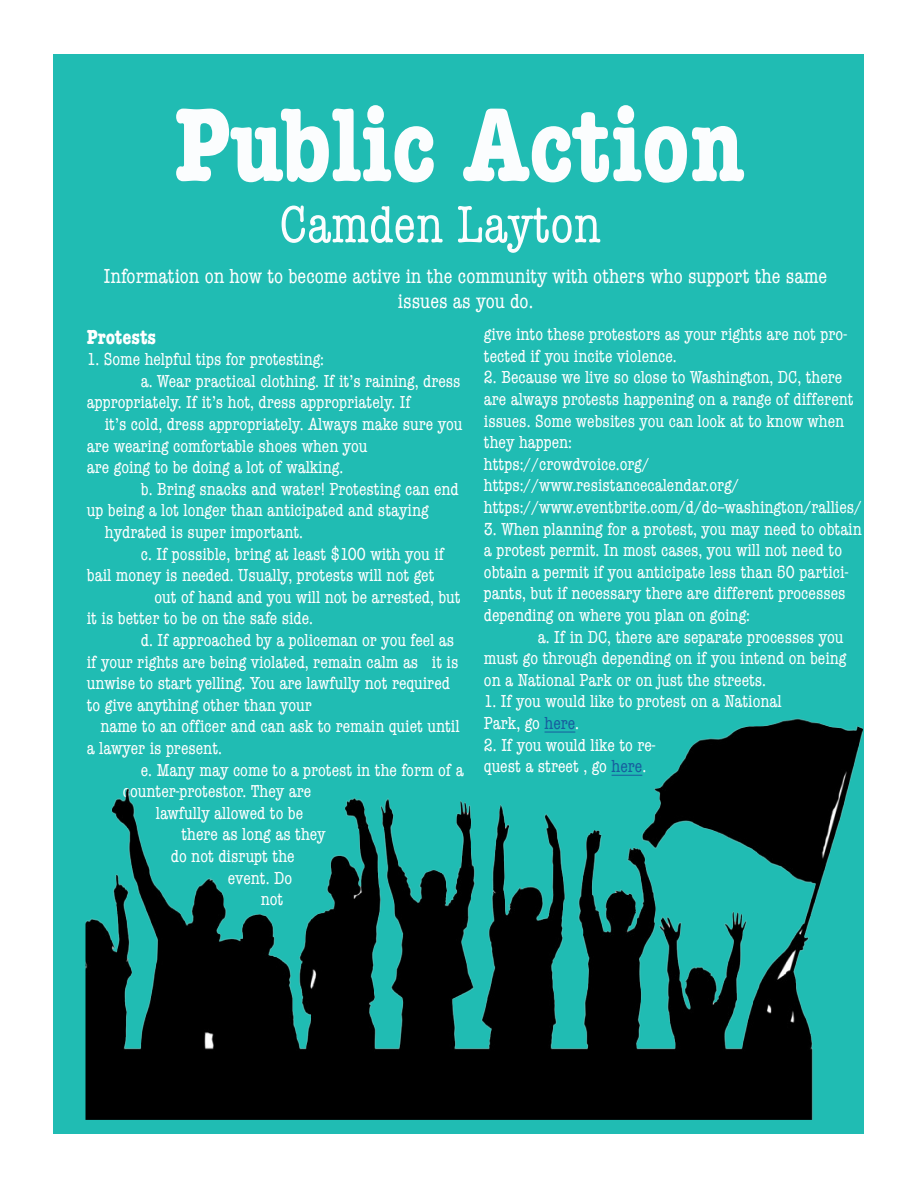
<style>
.page{position:relative;width:918px;height:1188px;background:#fff}
.page>*{position:absolute;margin:0;border:0;box-sizing:border-box;transform-origin:0 0}
.t1{font:700 condensed 108px "American Typewriter";color:#fbfdfe}
.t2{font:condensed 54px "American Typewriter";color:#fbfdfe}
.t3{font:condensed 21px/25.2px "American Typewriter";color:#fff;text-align:center}
.t4{font:700 condensed 21px "American Typewriter";color:#fff}
.t5{font:condensed 18px/21.6px "American Typewriter";color:#fff}
.s1{color:#175d9e}
</style>
<div class="page">
<div style="left:53px;top:54px;width:810px;height:1080px;background:#20bcb3"></div>
<img style="left:85px;top:718px;width:778px;height:402px">
<hr style="left:545px;top:732px;width:30px;height:1px;background:#175d9e">
<hr style="left:612px;top:775px;width:30px;height:1px;background:#175d9e">
<p class="t1" style="left:174px;top:59px;width:572px">Public Action</p>
<p class="t2" style="left:279px;top:184px;width:323px">Camden Layton</p>
<p class="t3" style="left:104px;top:263px;width:725px">Information on how to become active in the community with others who support the same issues as you do.</p>
<p class="t5" style="left:484px;top:323px;width:365px">give into these protestors as your rights are not pro&shy;tected if you incite violence.</p>
<p class="t5" style="left:484px;top:366px;width:371px">2. Because we live so close to Washington, DC, there are always protests happening on a range of different issues. Some websites you can look at to know when they happen:</p>
<p class="t5" style="left:484px;top:453px;width:167px">https://crowdvoice.org/</p>
<p class="t5" style="left:484px;top:474px;width:257px">https://www.resistancecalendar.org/</p>
<p class="t5" style="left:484px;top:496px;width:379px">https://www.eventbrite.com/d/dc--washington/rallies/</p>
<p class="t5" style="left:484px;top:517px;width:379px">3. When planning for a protest, you may need to obtain a protest permit. In most cases, you will not need to obtain a permit if you anticipate less than 50 partici&shy;pants, but if necessary there are different processes depending on where you plan on going:</p>
<p class="t5" style="left:484px;top:625px;width:364px;text-indent:54px">a. If in DC, there are separate processes you must go through depending on if you intend on being on a National Park or on just the streets.</p>
<p class="t5" style="left:484px;top:690px;width:299px">1. If you would like to protest on a National</p>
<p class="t5" style="left:484px;top:712px;width:97px">Park, go <span class="s1">here</span>.</p>
<p class="t5" style="left:484px;top:733px;width:173px">2. If you would like to re&shy;quest a street , go <span class="s1">here</span>.</p>
<p class="t4" style="left:87px;top:320px;width:71px">Protests</p>
<p class="t5" style="left:87px;top:348px;width:239px">1. Some helpful tips for protesting:</p>
<p class="t5" style="left:141px;top:369px;width:321px">a. Wear practical clothing. If it’s raining, dress</p>
<p class="t5" style="left:87px;top:391px;width:326px">appropriately. If it’s hot, dress appropriately. If</p>
<p class="t5" style="left:105px;top:413px;width:359px">it’s cold, dress appropriately. Always make sure you</p>
<p class="t5" style="left:87px;top:434px;width:282px">are wearing comfortable shoes when you</p>
<p class="t5" style="left:87px;top:456px;width:258px">are going to be doing a lot of walking.</p>
<p class="t5" style="left:141px;top:477px;width:319px">b. Bring snacks and water! Protesting can end</p>
<p class="t5" style="left:87px;top:499px;width:343px">up being a lot longer than anticipated and staying</p>
<p class="t5" style="left:105px;top:521px;width:200px">hydrated is super important.</p>
<p class="t5" style="left:141px;top:542px;width:305px">c. If possible, bring at least $100 with you if</p>
<p class="t5" style="left:87px;top:564px;width:349px">bail money is needed. Usually, protests will not get</p>
<p class="t5" style="left:154px;top:585px;width:308px">out of hand and you will not be arrested, but</p>
<p class="t5" style="left:87px;top:607px;width:228px">it is better to be on the safe side.</p>
<p class="t5" style="left:141px;top:629px;width:315px">d. If approached by a policeman or you feel as</p>
<p class="t5" style="left:87px;top:650px;width:373px">if your rights are being violated, remain calm as it is</p>
<p class="t5" style="left:87px;top:672px;width:365px">unwise to start yelling. You are lawfully not required</p>
<p class="t5" style="left:87px;top:693px;width:227px">to give anything other than your</p>
<p class="t5" style="left:100px;top:715px;width:361px">name to an officer and can ask to remain quiet until</p>
<p class="t5" style="left:87px;top:737px;width:137px">a lawyer is present.</p>
<p class="t5" style="left:123px;top:758px;width:342px;text-indent:18px">e. Many may come to a protest in the form of a counter-protestor. They are</p>
<p class="t5" style="left:156px;top:801px;width:149px">lawfully allowed to be</p>
<p class="t5" style="left:181px;top:823px;width:146px">there as long as they</p>
<p class="t5" style="left:171px;top:845px;width:125px">do not disrupt the</p>
<p class="t5" style="left:228px;top:866px;width:66px">event. Do</p>
<p class="t5" style="left:261px;top:888px;width:24px">not</p>
</div>
